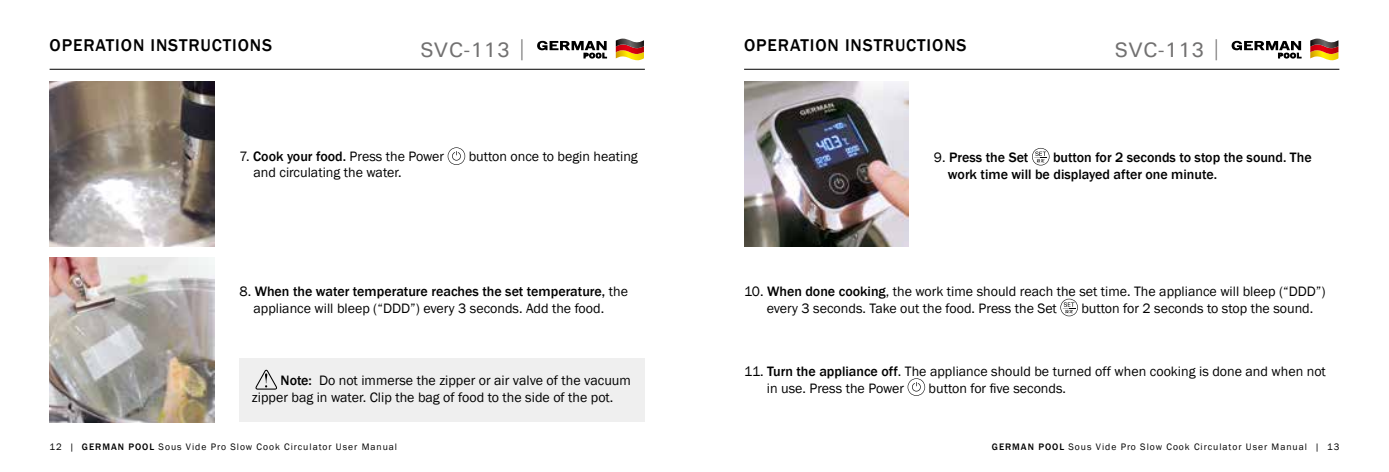
<style>
.page{position:relative;width:1389px;height:472px;background:#fff}
.page>*{position:absolute;margin:0;border:0;box-sizing:border-box;transform-origin:0 0}
.t1{font:500 21px "Univers";color:#727171}
.t2{font:500 17.5px "Franklin Gothic";letter-spacing:.05em;color:#000}
.t3{font:14px/16.8px "Franklin Gothic";color:#000}
.t4{font:500 14px/16.8px "Franklin Gothic";color:#000}
.t5{font:9.62px "Franklin Gothic";letter-spacing:.1em;color:#000}
.s1{font-weight:500}
.s2{font-weight:400}
</style>
<div class="page">
<svg style="left:615px;top:38px;width:29px;height:23px"></svg>
<svg style="left:537px;top:41px;width:70px;height:17px"></svg>
<svg style="left:1310px;top:38px;width:29px;height:23px"></svg>
<svg style="left:1232px;top:41px;width:69px;height:17px"></svg>
<hr style="left:50px;top:69px;width:595px;height:1px;background:#000">
<hr style="left:744px;top:69px;width:595px;height:1px;background:#000">
<div style="left:239px;top:358px;width:406px;height:64px;background:#efefef"></div>
<svg style="left:255px;top:369px;width:22px;height:20px"></svg>
<svg style="left:448px;top:147px;width:17px;height:18px"></svg>
<img style="left:50px;top:82px;width:164px;height:164px">
<img style="left:50px;top:257px;width:164px;height:165px">
<svg style="left:1032px;top:148px;width:17px;height:17px"></svg>
<img style="left:744px;top:82px;width:164px;height:164px">
<svg style="left:1060px;top:298px;width:18px;height:18px"></svg>
<svg style="left:908px;top:378px;width:17px;height:17px"></svg>
<p class="t2" style="left:50px;top:35px;width:224px">OPERATION INSTRUCTIONS</p>
<h1 class="t1" style="left:420px;top:36px;width:109px">SVC-113 |</h1>
<h1 class="t1" style="left:1114px;top:36px;width:109px">SVC-113 |</h1>
<p class="t2" style="left:744px;top:35px;width:224px">OPERATION INSTRUCTIONS</p>
<p class="t3" style="left:239px;top:148px;width:206px">7. <span class="s1">Cook your food.</span> Press the Power</p>
<p class="t3" style="left:469px;top:148px;width:171px">button once to begin heating</p>
<p class="t3" style="left:253px;top:164px;width:148px">and circulating the water.</p>
<p class="t3" style="left:253px;top:283px;width:376px;text-indent:-14px">8. <span class="s1">When the water temperature reaches the set temperature,</span> the appliance will bleep (“DDD”) every 3 seconds. Add the food.</p>
<p class="t3" style="left:252px;top:372px;width:380px;text-indent:29px"><span class="s1">Note:</span> Do not immerse the zipper or air valve of the vacuum zipper bag in water. Clip the bag of food to the side of the pot.</p>
<p class="t4" style="left:934px;top:149px;width:96px"><span class="s2">9.</span> Press the Set</p>
<p class="t4" style="left:948px;top:149px;width:365px;text-indent:105px">button for 2 seconds to stop the sound. The work time will be displayed after one minute.</p>
<p class="t3" style="left:767px;top:283px;width:560px;text-indent:-23px">10. <span class="s1">When done cooking</span>, the work time should reach the set time. The appliance will bleep (“DDD”) every 3 seconds. Take out the food. Press the Set</p>
<p class="t3" style="left:1081px;top:300px;width:231px">button for 2 seconds to stop the sound.</p>
<p class="t3" style="left:767px;top:363px;width:560px;text-indent:-23px">11. <span class="s1">Turn the appliance off</span>. The appliance should be turned off when cooking is done and when not in use. Press the Power</p>
<p class="t3" style="left:929px;top:380px;width:139px">button for five seconds.</p>
<p class="t5" style="left:50px;top:440px;width:349px">12 | <span class="s1">GERMAN POOL</span> Sous Vide Pro Slow Cook Circulator User Manual</p>
<p class="t5" style="left:992px;top:440px;width:349px"><span class="s1">GERMAN POOL</span> Sous Vide Pro Slow Cook Circulator User Manual | 13</p>
</div>
